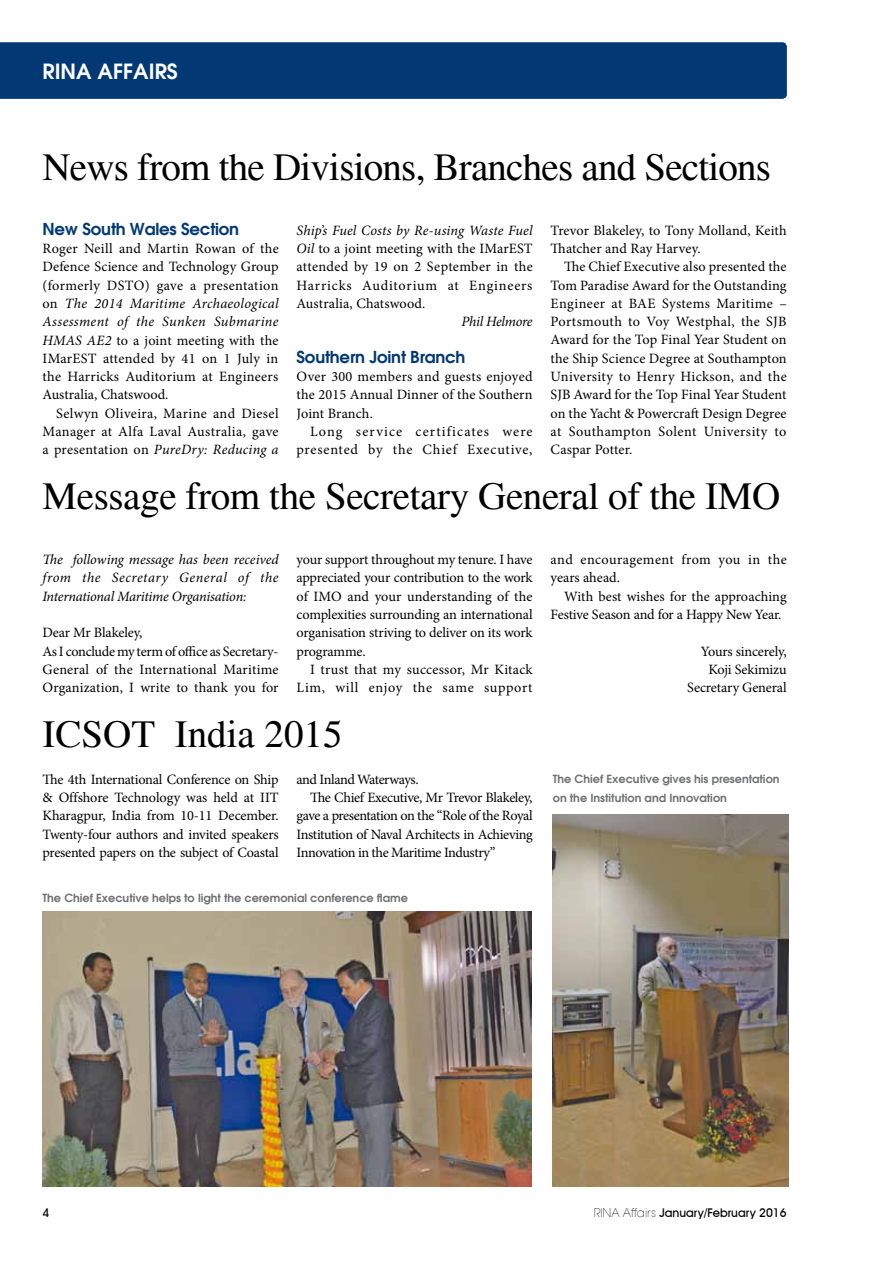
<style>
.page{position:relative;width:893px;height:1263px;background:#fff}
.page>*{position:absolute;margin:0;border:0;box-sizing:border-box;transform-origin:0 0}
.t1{font:39px "Times";letter-spacing:-.01em;color:#000}
.t2{font:600 21px "Avant Garde";color:#fff}
.t3{font:600 16.5px "Avant Garde";letter-spacing:-.01em;color:#023874}
.t4{font:14.25px/18.3px "Minion Pro";color:#000;text-align:justify}
.t5{font:italic 14.25px/18.3px "Minion Pro";letter-spacing:-.015em;color:#000;text-align:justify}
.t6{font:14.25px "Minion Pro";letter-spacing:-.03em;color:#000}
.t7{font:14.25px/18.3px "Minion Pro";letter-spacing:.025em;color:#000;text-align:right}
.t8{font:14.25px/18.3px "Minion Pro";letter-spacing:.06em;color:#000;text-align:right}
.t9{font:14.25px "Minion Pro";letter-spacing:-.035em;color:#000}
.t10{font:14.25px/18.3px "Minion Pro";letter-spacing:.02em;color:#000}
.t11{font:14.25px "Minion Pro";letter-spacing:-.025em;color:#000}
.t12{font:500 12px "Avant Garde IT Cby BT";color:#000}
.t13{font:600 11.25px/18.3px "Avant Garde";color:#707172}
.s1{font-style:italic}
.s2{font-family:"Avant Garde LT";font-weight:200}
</style>
<div class="page">
<div style="left:0;top:42px;width:787px;height:57px;background:#023874"></div>
<img style="left:553px;top:814px;width:235px;height:372px">
<img style="left:43px;top:912px;width:488px;height:274px">
<h2 class="t2" style="left:43px;top:57px;width:13px">rina</h2>
<h2 class="t2" style="left:98px;top:57px;width:13px">affairs</h2>
<h1 class="t1" style="left:43px;top:145px;width:730px">News from the Divisions, Branches and Sections</h1>
<p class="t3" style="left:43px;top:218px;width:198px">New South Wales Section</p>
<p class="t4" style="left:43px;top:239px;width:238px">Roger Neill and Martin Rowan of the Defence Science and Technology Group (formerly DSTO) gave a presentation on <span class="s1">The 2014 Maritime Archaeological Assessment of the Sunken Submarine HMAS AE2</span> to a joint meeting with the IMarEST attended by 41 on 1 July in the Harricks Auditorium at Engineers Australia, Chatswood.</p>
<p class="t4" style="left:43px;top:404px;width:238px;text-indent:13px">Selwyn Oliveira, Marine and Diesel Manager at Alfa Laval Australia, gave a presentation on <span class="s1">PureDry: Reducing a</span></p>
<p class="t4" style="left:297px;top:221px;width:238px"><span class="s1">Ship’s Fuel Costs by Re-using Waste Fuel Oil</span> to a joint meeting with the IMarEST attended by 19 on 2 September in the Harricks Auditorium at Engineers Australia, Chatswood.</p>
<p class="t5" style="left:461px;top:312px;width:73px">Phil Helmore</p>
<p class="t3" style="left:297px;top:346px;width:170px">Southern Joint Branch</p>
<p class="t4" style="left:297px;top:367px;width:238px">Over 300 members and guests enjoyed the 2015 Annual Dinner of the Southern Joint Branch.</p>
<p class="t8" style="left:297px;top:422px;width:238px">Long service certificates were presented by the Chief Executive,</p>
<p class="t4" style="left:551px;top:221px;width:238px">Trevor Blakeley, to Tony Molland, Keith<br>Thatcher and Ray Harvey.</p>
<p class="t4" style="left:551px;top:258px;width:238px;text-indent:13px">The Chief Executive also presented the Tom Paradise Award for the Outstanding Engineer at BAE Systems Maritime – Portsmouth to Voy Westphal, the SJB Award for the Top Final Year Student on the Ship Science Degree at Southampton University to Henry Hickson, and the SJB Award for the Top Final Year Student on the Yacht &amp; Powercraft Design Degree at Southampton Solent University to Caspar Potter.</p>
<h1 class="t1" style="left:43px;top:474px;width:739px">Message from the Secretary General of the IMO</h1>
<p class="t5" style="left:43px;top:550px;width:238px">The following message has been received from the Secretary General of the International Maritime Organisation:</p>
<p class="t4" style="left:43px;top:624px;width:238px;text-align:left">Dear Mr Blakeley,<br>As I conclude my term of office as Secretary-General of the International Maritime Organization, I write to thank you for</p>
<p class="t4" style="left:297px;top:550px;width:238px">your support throughout my tenure. I have appreciated your contribution to the work of IMO and your understanding of the complexities surrounding an international organisation striving to deliver on its work programme.</p>
<p class="t7" style="left:297px;top:660px;width:238px">I trust that my successor, Mr Kitack<br>Lim, will enjoy the same support</p>
<h1 class="t1" style="left:43px;top:712px;width:302px">ICSOT India 2015</h1>
<p class="t4" style="left:43px;top:770px;width:238px">The 4th International Conference on Ship &amp; Offshore Technology was held at IIT Kharagpur, India from 10-11 December.<br>Twenty-four authors and invited speakers presented papers on the subject of Coastal</p>
<p class="t9" style="left:297px;top:769px;width:124px">and Inland Waterways.</p>
<p class="t11" style="left:310px;top:788px;width:224px">The Chief Executive, Mr Trevor Blakeley,</p>
<p class="t6" style="left:297px;top:806px;width:238px">gave a presentation on the “Role of the Royal</p>
<p class="t6" style="left:297px;top:824px;width:238px">Institution of Naval Architects in Achieving</p>
<p class="t9" style="left:297px;top:843px;width:200px">Innovation in the Maritime Industry”</p>
<p class="t13" style="left:43px;top:889px;width:367px">The Chief Executive helps to light the ceremonial conference flame</p>
<p class="t10" style="left:551px;top:550px;width:238px">and encouragement from you in the years ahead.</p>
<p class="t4" style="left:551px;top:587px;width:238px;text-indent:13px">With best wishes for the approaching<br>Festive Season and for a Happy New Year.</p>
<p class="t4" style="left:687px;top:642px;width:101px;text-align:right">Yours sincerely,<br>Koji Sekimizu<br>Secretary General</p>
<p class="t13" style="left:553px;top:770px;width:228px">The Chief Executive gives his presentation on the Institution and Innovation</p>
<p class="t12" style="left:43px;top:1205px;width:8px">4</p>
<p class="t12" style="left:594px;top:1205px;width:194px"><span class="s2">Rina Affairs</span> January/February 2016</p>
</div>
